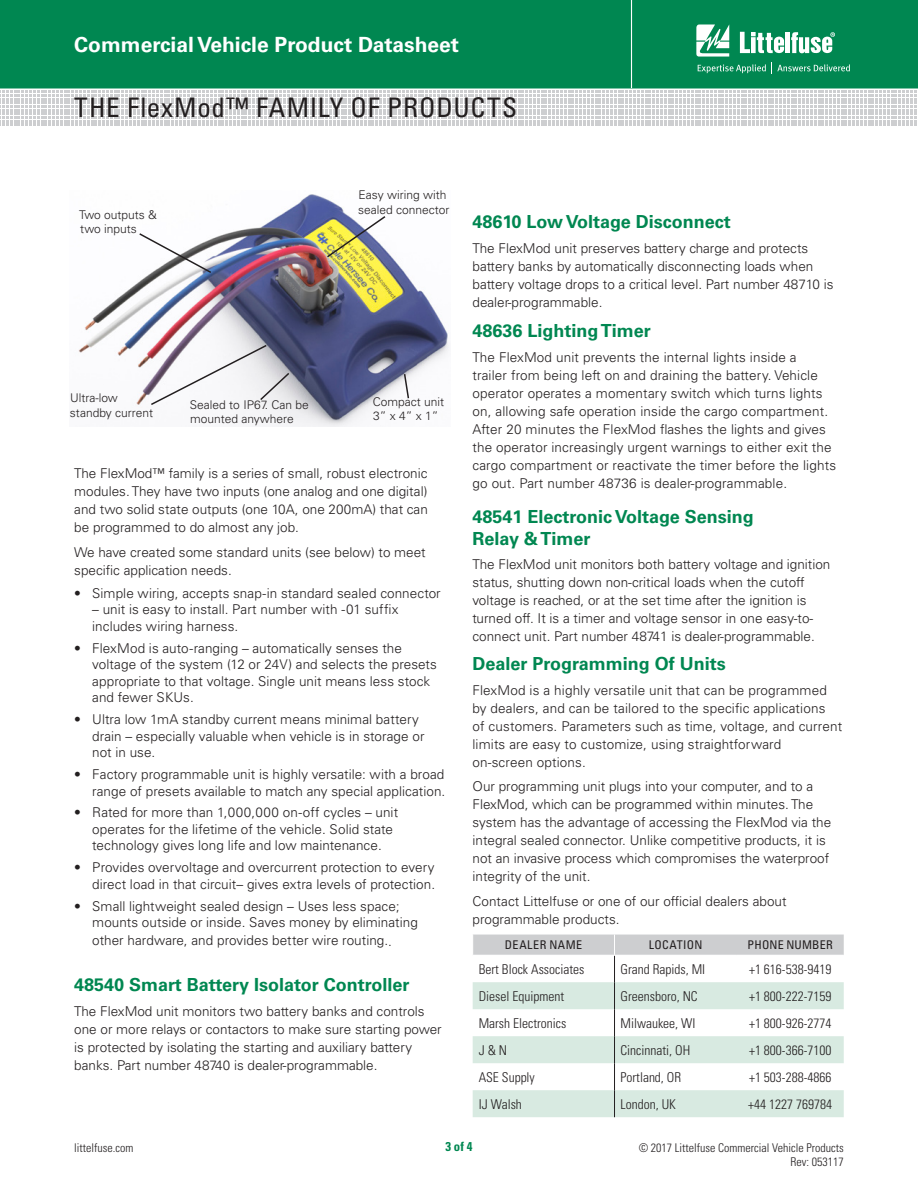
<style>
.page{position:relative;width:918px;height:1188px;background:#fff}
.page>*{position:absolute;margin:0;border:0;box-sizing:border-box;transform-origin:0 0}
.Head_Large{font:condensed 27px "Univers LT Std";letter-spacing:.025em;color:#231f20}
.t1{font:700 21px "Univers LT Std";color:#fff}
.Green_Subheads{font:700 18px/21.6px "Univers LT Std";color:#008751}
.Body_text{font:300 13.5px/18px "Univers LT Std";color:#231f20}
.t2{font:300 condensed 13.5px "Univers LT Std";color:#231f20}
.t3{font:700 condensed 12.75px "Univers LT Std";color:#008751}
.t4{font:300 12px/14.4px "Univers LT Std";color:#231f20}
.t5{font:300 condensed 12px/13.5px "Univers LT Std";color:#231f20;text-align:right}
.Chart_Body{font:condensed 12px "Univers LT Std";letter-spacing:.025em;color:#231f20}
.Chart_Body-2{font:condensed 12px "Univers LT Std";letter-spacing:.05em;color:#231f20}
</style>
<div class="page">
<div style="left:0;top:0;width:918px;height:88px;background:#008751"></div>
<hr style="left:631px;top:0;width:1px;height:88px;background:#fff">
<svg style="left:0;top:91px;width:917px;height:35px"></svg>
<svg style="left:696px;top:24px;width:33px;height:33px"></svg>
<hr style="left:786px;top:32px;width:4px;height:21px;background:#fff">
<svg style="left:791px;top:32px;width:44px;height:21px"></svg>
<svg style="left:740px;top:32px;width:44px;height:21px"></svg>
<svg style="left:698px;top:64px;width:68px;height:9px"></svg>
<svg style="left:772px;top:63px;width:78px;height:11px"></svg>
<img style="left:78px;top:194px;width:371px;height:232px">
<svg style="left:138px;top:232px;width:75px;height:42px"></svg>
<svg style="left:149px;top:344px;width:142px;height:62px"></svg>
<svg style="left:325px;top:215px;width:62px;height:44px"></svg>
<svg style="left:403px;top:372px;width:7px;height:28px"></svg>
<svg style="left:472px;top:935px;width:372px;height:182px"></svg>
<h2 class="t1" style="left:74px;top:32px;width:386px">Commercial Vehicle Product Datasheet</h2>
<p class="Head_Large" style="left:74px;top:91px;width:444px">THE FlexMod™ FAMILY OF PRODUCTS</p>
<p class="t4" style="left:79px;top:207px;width:79px">Two outputs &amp; two inputs</p>
<p class="t4" style="left:358px;top:188px;width:93px">Easy wiring with sealed connector</p>
<p class="t4" style="left:70px;top:391px;width:85px">Ultra-low standby current</p>
<p class="t4" style="left:190px;top:397px;width:120px">Sealed to IP67. Can be mounted anywhere</p>
<p class="t4" style="left:373px;top:395px;width:73px">Compact unit<br>3” x 4” x 1”</p>
<p class="Body_text" style="left:74px;top:465px;width:355px;text-align:justify">The FlexMod™ family is a series of small, robust electronic modules. They have two inputs (one analog and one digital) and two solid state outputs (one 10A, one 200mA) that can be programmed to do almost any job.</p>
<p class="Body_text" style="left:74px;top:543px;width:353px">We have created some standard units (see below) to meet specific application needs.</p>
<p class="Body_text" style="left:74px;top:584px;width:368px">• Simple wiring, accepts snap-in standard sealed connector</p>
<p class="Body_text" style="left:92px;top:601px;width:308px;line-height:16.5px">– unit is easy to install. Part number with -01 suffix includes wiring harness.</p>
<p class="Body_text" style="left:92px;top:640px;width:346px;line-height:16.5px;text-indent:-18px">• FlexMod is auto-ranging – automatically senses the voltage of the system (12 or 24V) and selects the presets appropriate to that voltage. Single unit means less stock and fewer SKUs.</p>
<p class="Body_text" style="left:92px;top:711px;width:334px;line-height:16.5px;text-indent:-18px">• Ultra low 1mA standby current means minimal battery drain – especially valuable when vehicle is in storage or not in use.</p>
<p class="Body_text" style="left:74px;top:766px;width:373px;line-height:16.5px;text-align:right">• Factory programmable unit is highly versatile: with a broad range of presets available to match any special application.</p>
<p class="Body_text" style="left:92px;top:804px;width:307px;line-height:16.5px;text-indent:-18px">• Rated for more than 1,000,000 on-off cycles – unit operates for the lifetime of the vehicle. Solid state technology gives long life and low maintenance.</p>
<p class="Body_text" style="left:74px;top:859px;width:362px;line-height:16.5px;text-align:right">• Provides overvoltage and overcurrent protection to every direct load in that circuit– gives extra levels of protection.</p>
<p class="Body_text" style="left:92px;top:898px;width:327px;line-height:16.5px;text-indent:-18px">• Small lightweight sealed design – Uses less space; mounts outside or inside. Saves money by eliminating</p>
<p class="Body_text" style="left:92px;top:932px;width:301px">other hardware, and provides better wire routing..</p>
<p class="Green_Subheads" style="left:74px;top:974px;width:337px">48540 Smart Battery Isolator Controller</p>
<p class="Body_text" style="left:74px;top:1002px;width:369px">The FlexMod unit monitors two battery banks and controls one or more relays or contactors to make sure starting power is protected by isolating the starting and auxiliary battery banks. Part number 48740 is dealer-programmable.</p>
<p class="Green_Subheads" style="left:472px;top:211px;width:260px">48610 Low Voltage Disconnect</p>
<p class="Body_text" style="left:472px;top:239px;width:362px">The FlexMod unit preserves battery charge and protects battery banks by automatically disconnecting loads when battery voltage drops to a critical level. Part number 48710 is dealer-programmable.</p>
<p class="Green_Subheads" style="left:472px;top:320px;width:180px">48636 Lighting Timer</p>
<p class="Body_text" style="left:472px;top:348px;width:365px">The FlexMod unit prevents the internal lights inside a<br>trailer from being left on and draining the battery. Vehicle operator operates a momentary switch which turns lights on, allowing safe operation inside the cargo compartment.<br>After 20 minutes the FlexMod flashes the lights and gives the operator increasingly urgent warnings to either exit the cargo compartment or reactivate the timer before the lights go out. Part number 48736 is dealer-programmable.</p>
<p class="Green_Subheads" style="left:472px;top:506px;width:283px">48541 Electronic Voltage Sensing<br>Relay &amp; Timer</p>
<p class="Body_text" style="left:472px;top:556px;width:359px">The FlexMod unit monitors both battery voltage and ignition status, shutting down non-critical loads when the cutoff voltage is reached, or at the set time after the ignition is turned off. It is a timer and voltage sensor in one easy-to&shy;connect unit. Part number 48741 is dealer-programmable.</p>
<p class="Green_Subheads" style="left:472px;top:653px;width:255px">Dealer Programming Of Units</p>
<p class="Body_text" style="left:472px;top:681px;width:371px">FlexMod is a highly versatile unit that can be programmed by dealers, and can be tailored to the specific applications<br>of customers. Parameters such as time, voltage, and current limits are easy to customize, using straightforward on-screen options.</p>
<p class="Body_text" style="left:472px;top:778px;width:360px">Our programming unit plugs into your computer, and to a FlexMod, which can be programmed within minutes. The system has the advantage of accessing the FlexMod via the integral sealed connector. Unlike competitive products, it is not an invasive process which compromises the waterproof integrity of the unit.</p>
<p class="Body_text" style="left:472px;top:892px;width:316px">Contact Littelfuse or one of our official dealers about programmable products.</p>
<p class="Chart_Body-2" style="left:505px;top:937px;width:79px">DEALER NAME</p>
<p class="Chart_Body" style="left:649px;top:937px;width:55px">LOCATION</p>
<p class="Chart_Body" style="left:748px;top:937px;width:87px">PHONE NUMBER</p>
<p class="t2" style="left:479px;top:961px;width:107px">Bert Block Associates</p>
<p class="t2" style="left:621px;top:961px;width:86px">Grand Rapids, MI</p>
<p class="t2" style="left:749px;top:961px;width:84px">+1 616-538-9419</p>
<p class="t2" style="left:479px;top:988px;width:87px">Diesel Equipment</p>
<p class="t2" style="left:621px;top:988px;width:79px">Greensboro, NC</p>
<p class="t2" style="left:749px;top:988px;width:84px">+1 800-222-7159</p>
<p class="t2" style="left:479px;top:1015px;width:89px">Marsh Electronics</p>
<p class="t2" style="left:621px;top:1015px;width:76px">Milwaukee, WI</p>
<p class="t2" style="left:749px;top:1015px;width:84px">+1 800-926-2774</p>
<p class="t2" style="left:479px;top:1042px;width:30px">J &amp; N</p>
<p class="t2" style="left:621px;top:1042px;width:71px">Cincinnati, OH</p>
<p class="t2" style="left:749px;top:1042px;width:84px">+1 800-366-7100</p>
<p class="t2" style="left:479px;top:1069px;width:58px">ASE Supply</p>
<p class="t2" style="left:621px;top:1069px;width:62px">Portland, OR</p>
<p class="t2" style="left:749px;top:1069px;width:84px">+1 503-288-4866</p>
<p class="t2" style="left:479px;top:1096px;width:45px">IJ Walsh</p>
<p class="t2" style="left:621px;top:1096px;width:57px">London, UK</p>
<p class="t2" style="left:748px;top:1096px;width:85px">+44 1227 769784</p>
<p class="t5" style="left:74px;top:1141px;width:61px">littelfuse.com</p>
<p class="t3" style="left:445px;top:1139px;width:29px">3 of 4</p>
<p class="t5" style="left:639px;top:1141px;width:207px">© 2017 Littelfuse Commercial Vehicle Products<br>Rev: 053117</p>
</div>
